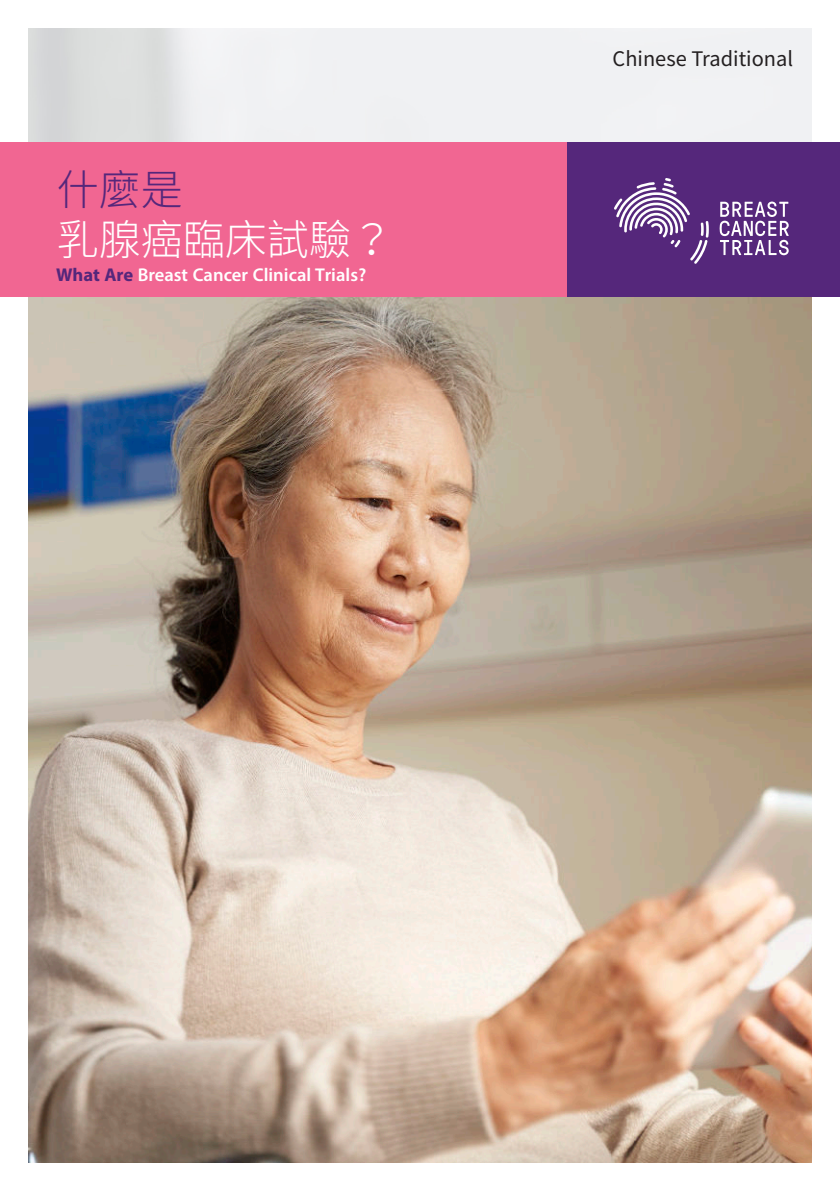
<style>
.page{position:relative;width:840px;height:1191px;background:#fff}
.page>*{position:absolute;margin:0;border:0;box-sizing:border-box;transform-origin:0 0}
.t1{font:300 42px "Noto Sans CJ Ktc";color:#fff}
.t2{font:300 42px "Noto Sans CJ Ktc";color:#55277b}
.t3{font:600 26px "Myriad Arabic";color:#fff}
.t4{font:20px "Noto Sans CJ Ktc";color:#231f20}
.s1{font-weight:700;color:#55277b}
</style>
<div class="page">
<img style="left:28px;top:296px;width:783px;height:866px">
<div style="left:566px;top:142px;width:273px;height:154px;background:#55277b"></div>
<div style="left:0;top:142px;width:566px;height:154px;background:#f16692"></div>
<svg style="left:614px;top:178px;width:94px;height:86px"></svg>
<svg style="left:719px;top:201px;width:69px;height:54px"></svg>
<h1 class="t2" style="left:57px;top:166px;width:127px">什麼是</h1>
<h1 class="t1" style="left:57px;top:216px;width:337px">乳腺癌臨床試驗？</h1>
<p class="t3" style="left:56px;top:257px;width:311px"><span class="s1">What Are</span> Breast Cancer Clinical Trials?</p>
<p class="t4" style="left:612px;top:47px;width:182px">Chinese Traditional</p>
</div>
